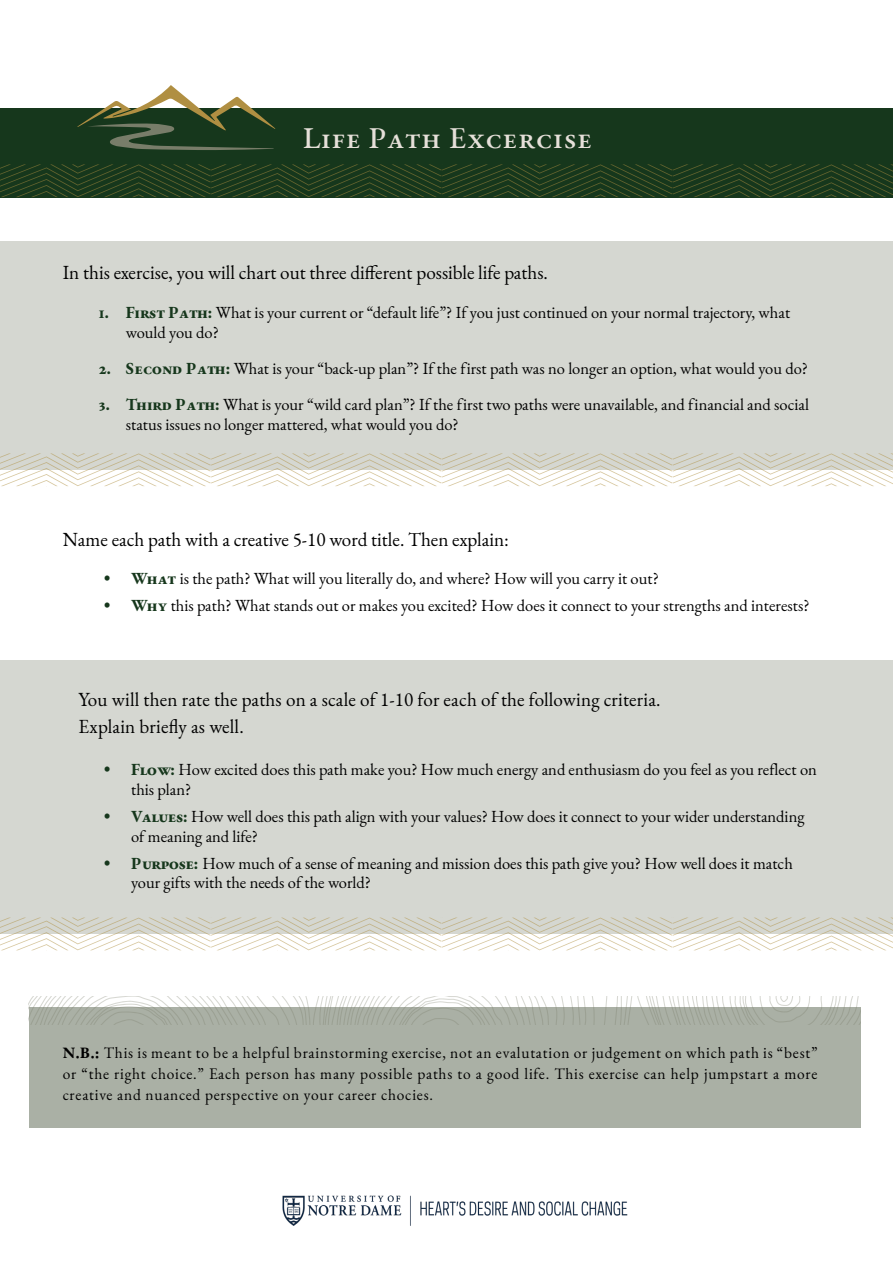
<style>
.page{position:relative;width:893px;height:1263px;background:#fff}
.page>*{position:absolute;margin:0;border:0;box-sizing:border-box;transform-origin:0 0}
.t1{font:29.4px "EB Garamond";letter-spacing:.025em;color:#e6e0d9}
.t2{font:19.5px/27px "EB Garamond";color:#000}
.t3{font:16.5px/19.8px "EB Garamond";color:#000}
.t4{font:15.75px/21px "EB Garamond";letter-spacing:.05em;color:#000;text-align:justify}
.s1{color:#16371c}
.s2{font-weight:700}
</style>
<div class="page">
<div style="left:0;top:660px;width:893px;height:274px;background:#d5d7d1"></div>
<div style="left:0;top:242px;width:893px;height:228px;background:#d5d7d1"></div>
<div style="left:0;top:108px;width:893px;height:89px;background:#16371c"></div>
<svg style="left:77px;top:85px;width:198px;height:65px"></svg>
<svg style="left:0;top:164px;width:893px;height:33px"></svg>
<div style="left:29px;top:1007px;width:831px;height:121px;background:#aab0a5"></div>
<svg style="left:29px;top:996px;width:831px;height:29px"></svg>
<svg style="left:0;top:453px;width:893px;height:33px"></svg>
<svg style="left:0;top:917px;width:893px;height:33px"></svg>
<img style="left:282px;top:1195px;width:346px;height:31px">
<h1 class="t1" style="left:303px;top:119px;width:290px">Life Path Excercise</h1>
<p class="t2" style="left:63px;top:259px;width:487px">In this exercise, you will chart out three different possible life paths.</p>
<p class="t3" style="left:126px;top:303px;width:666px;text-indent:-27px"><span class="s1">1. First Path:</span> What is your current or “default life”? If you just continued on your normal trajectory, what would you do?</p>
<p class="t3" style="left:99px;top:359px;width:711px"><span class="s1">2. Second Path:</span> What is your “back-up plan”? If the first path was no longer an option, what would you do?</p>
<p class="t3" style="left:126px;top:395px;width:685px;text-indent:-27px"><span class="s1">3. Third Path:</span> What is your “wild card plan”? If the first two paths were unavailable, and financial and social status issues no longer mattered, what would you do?</p>
<p class="t2" style="left:63px;top:526px;width:448px">Name each path with a creative 5-10 word title. Then explain:</p>
<p class="t3" style="left:104px;top:569px;width:556px"><span class="s1">• What</span> is the path? What will you literally do, and where? How will you carry it out?</p>
<p class="t3" style="left:104px;top:596px;width:707px"><span class="s1">• Why</span> this path? What stands out or makes you excited? How does it connect to your strengths and interests?</p>
<p class="t2" style="left:79px;top:686px;width:583px">You will then rate the paths on a scale of 1-10 for each of the following criteria.<br>Explain briefly as well.</p>
<p class="t3" style="left:131px;top:760px;width:687px;text-indent:-27px"><span class="s1">• Flow:</span> How excited does this path make you? How much energy and enthusiasm do you feel as you reflect on this plan?</p>
<p class="t3" style="left:131px;top:807px;width:675px;text-indent:-27px"><span class="s1">• Values:</span> How well does this path align with your values? How does it connect to your wider understanding of meaning and life?</p>
<p class="t3" style="left:131px;top:853px;width:663px;text-indent:-27px"><span class="s1">• Purpose:</span> How much of a sense of meaning and mission does this path give you? How well does it match your gifts with the needs of the world?</p>
<p class="t4" style="left:63px;top:1042px;width:756px"><span class="s2">N.B.:</span> This is meant to be a helpful brainstorming exercise, not an evalutation or judgement on which path is “best” or “the right choice.” Each person has many possible paths to a good life. This exercise can help jumpstart a more creative and nuanced perspective on your career chocies.</p>
</div>
